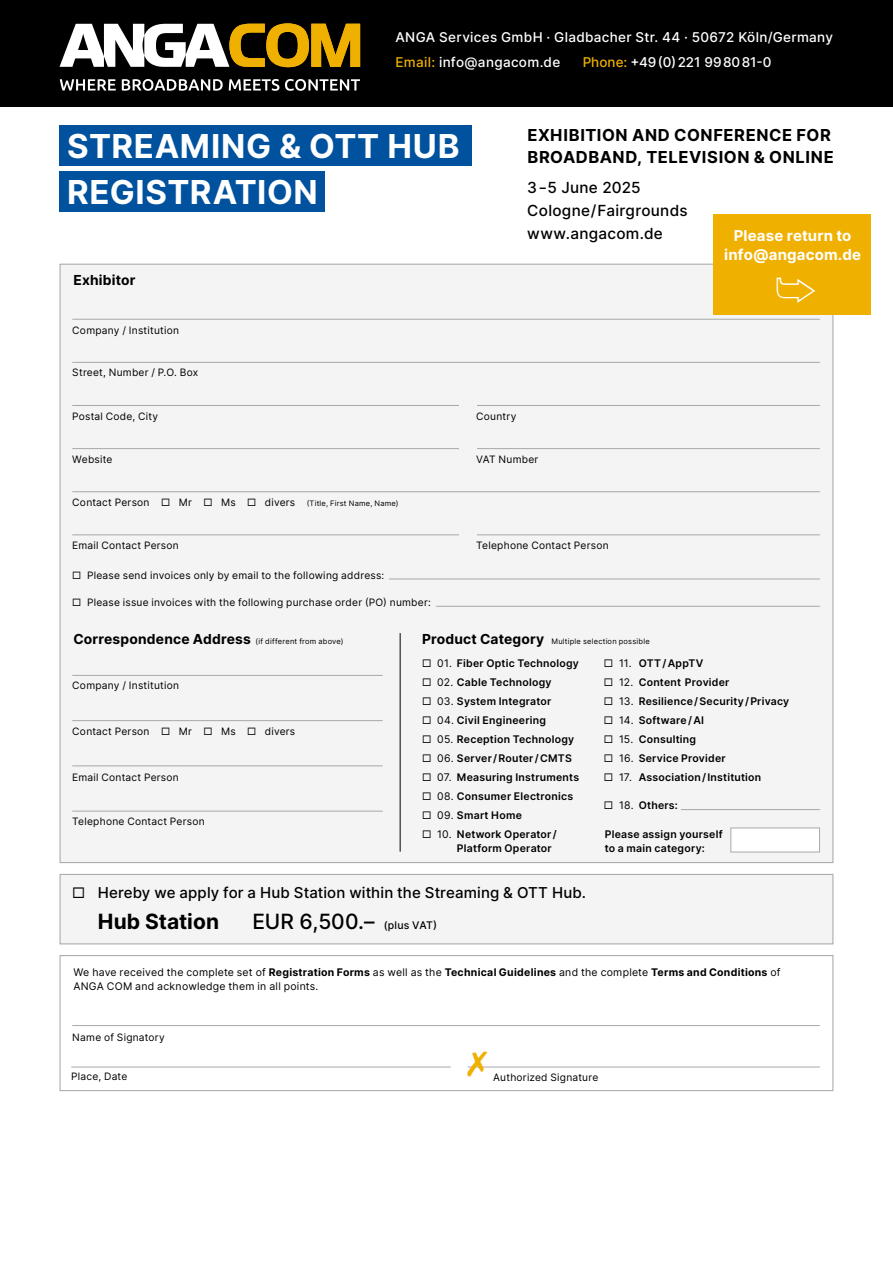
<style>
.page{position:relative;width:893px;height:1263px;background:#fff}
.page>*{position:absolute;margin:0;border:0;box-sizing:border-box;transform-origin:0 0}
.t1{font:700 33px "Inter";letter-spacing:.02em;color:#fff}
.t2{font:500 21px "Inter";color:#000}
.t3{font:700 21px "Inter";color:#000}
.t4{font:700 16.5px "Inter";letter-spacing:.035em;color:#000}
.t5{font:500 15.3px "Inter";letter-spacing:.02em;color:#000}
.t6{font:500 15px "Inter";letter-spacing:.005em;color:#000}
.Text{font:700 15px "Inter";letter-spacing:.01em;color:#fff}
.t7{font:700 13.8px "Inter";letter-spacing:.015em;color:#000}
.t8{font:500 13.5px "Inter";letter-spacing:.02em;color:#fff}
.t9{font:500 13.5px "Inter";color:#fff}
.t10{font:600 10.5px/13.5px "Inter";letter-spacing:.025em;color:#000}
.t11{font:10.5px/14.2px "Inter";letter-spacing:.025em;color:#000}
.t12{font:10.2px "Inter";letter-spacing:.025em;color:#000}
.t13{font:7.5px "Inter";letter-spacing:.03em;color:#000}
.s1{color:#f0b000}
.s2{font-size:7.5px}
.s3{font-weight:700;font-size:13.8px}
.s4{font-weight:400}
.s5{font-size:10.5px}
.s6{font-weight:700}
</style>
<div class="page">
<div style="left:0;top:0;width:893px;height:106px;background:#000"></div>
<svg style="left:60px;top:23px;width:300px;height:45px"></svg>
<svg style="left:60px;top:79px;width:56px;height:12px"></svg>
<svg style="left:122px;top:79px;width:101px;height:12px"></svg>
<svg style="left:229px;top:79px;width:50px;height:12px"></svg>
<svg style="left:285px;top:79px;width:75px;height:12px"></svg>
<div style="left:60px;top:264px;width:773px;height:599px;background:#f4f4f5;border:1px solid #a7a8aa"></div>
<div style="left:60px;top:955px;width:773px;height:136px;border:1px solid #a7a8aa"></div>
<div style="left:60px;top:874px;width:773px;height:70px;background:#f4f4f5;border:1px solid #a7a8aa"></div>
<hr style="left:72px;top:319px;width:748px;height:1px;background:#a7a8aa">
<hr style="left:72px;top:405px;width:748px;height:1px;background:#a7a8aa">
<hr style="left:72px;top:491px;width:748px;height:1px;background:#a7a8aa">
<hr style="left:72px;top:362px;width:748px;height:1px;background:#a7a8aa">
<hr style="left:72px;top:448px;width:748px;height:1px;background:#a7a8aa">
<hr style="left:72px;top:534px;width:748px;height:1px;background:#a7a8aa">
<hr style="left:389px;top:579px;width:431px;height:1px;background:#a7a8aa">
<hr style="left:436px;top:606px;width:384px;height:1px;background:#a7a8aa">
<div style="left:459px;top:529px;width:17px;height:9px;background:#f4f4f5"></div>
<div style="left:459px;top:443px;width:17px;height:9px;background:#f4f4f5"></div>
<div style="left:459px;top:400px;width:17px;height:8px;background:#f4f4f5"></div>
<hr style="left:72px;top:675px;width:311px;height:1px;background:#a7a8aa">
<hr style="left:72px;top:765px;width:311px;height:1px;background:#a7a8aa">
<hr style="left:72px;top:720px;width:311px;height:1px;background:#a7a8aa">
<hr style="left:72px;top:811px;width:311px;height:1px;background:#a7a8aa">
<hr style="left:681px;top:809px;width:139px;height:1px;background:#a7a8aa">
<hr style="left:400px;top:633px;width:1px;height:219px;background:#000">
<div style="left:730px;top:828px;width:90px;height:24px;background:#fff;border:1px solid #a7a8aa"></div>
<hr style="left:72px;top:1025px;width:748px;height:1px;background:#a7a8aa">
<hr style="left:71px;top:1067px;width:380px;height:1px;background:#a7a8aa">
<hr style="left:468px;top:1067px;width:352px;height:1px;background:#a7a8aa">
<div style="left:60px;top:125px;width:412px;height:41px;background:#00519e"></div>
<div style="left:60px;top:171px;width:265px;height:41px;background:#00519e"></div>
<div style="left:713px;top:214px;width:158px;height:101px;background:#f0b000"></div>
<svg style="left:468px;top:1066px;width:19px;height:2px"></svg>
<p class="t8" style="left:395px;top:27px;width:439px">ANGA Services GmbH · Gladbacher Str. 44 · 50672 Köln/Germany</p>
<p class="t8" style="left:395px;top:52px;width:166px"><span class="s1">Email:</span> info@angacom.de</p>
<p class="t9" style="left:583px;top:52px;width:190px"><span class="s1">Phone:</span> +49(0)221 998081-0</p>
<p class="t4" style="left:527px;top:123px;width:305px">EXHIBITION AND CONFERENCE FOR</p>
<p class="t4" style="left:527px;top:145px;width:308px">BROADBAND, TELEVISION &amp; ONLINE</p>
<p class="t1" style="left:67px;top:122px;width:394px">STREAMING &amp; OTT HUB</p>
<p class="t1" style="left:67px;top:168px;width:252px">REGISTRATION</p>
<p class="t5" style="left:527px;top:176px;width:115px">3 –5 June 2025</p>
<p class="t5" style="left:527px;top:200px;width:162px">Cologne/Fairgrounds</p>
<p class="t5" style="left:527px;top:222px;width:137px">www.angacom.de</p>
<p class="Text" style="left:734px;top:225px;width:119px">Please return to</p>
<p class="Text" style="left:724px;top:244px;width:138px">info@angacom.de</p>
<p class="t7" style="left:73px;top:270px;width:64px">Exhibitor</p>
<p class="t12" style="left:72px;top:323px;width:108px">Company / Institution</p>
<p class="t12" style="left:72px;top:365px;width:127px">Street, Number / P.O. Box</p>
<p class="t12" style="left:72px;top:408px;width:87px">Postal Code, City</p>
<p class="t12" style="left:72px;top:452px;width:42px">Website</p>
<p class="t12" style="left:72px;top:495px;width:328px">Contact Person ◻ Mr ◻ Ms ◻ divers <span class="s2">(Title, First Name, Name)</span></p>
<p class="t12" style="left:72px;top:538px;width:108px">Email Contact Person</p>
<p class="t12" style="left:72px;top:567px;width:314px">◻ Please send invoices only by email to the following address:</p>
<p class="t12" style="left:72px;top:594px;width:360px">◻ Please issue invoices with the following purchase order (PO) number:</p>
<p class="t12" style="left:476px;top:408px;width:42px">Country</p>
<p class="t12" style="left:476px;top:452px;width:64px">VAT Number</p>
<p class="t12" style="left:476px;top:538px;width:134px">Telephone Contact Person</p>
<p class="t13" style="left:73px;top:636px;width:272px"><span class="s3">Correspondence Address</span> (if different from above)</p>
<p class="t13" style="left:422px;top:636px;width:229px"><span class="s3">Product Category</span> Multiple selection possible</p>
<p class="t12" style="left:72px;top:678px;width:108px">Company / Institution</p>
<p class="t10" style="left:422px;top:656px;width:158px">◻ <span class="s4">01.</span> Fiber Optic Technology</p>
<p class="t10" style="left:422px;top:675px;width:131px">◻ <span class="s4">02.</span> Cable Technology</p>
<p class="t10" style="left:422px;top:694px;width:131px">◻ <span class="s4">03.</span> System Integrator</p>
<p class="t10" style="left:422px;top:713px;width:125px">◻ <span class="s4">04.</span> Civil Engineering</p>
<p class="t10" style="left:422px;top:732px;width:154px">◻ <span class="s4">05.</span> Reception Technology</p>
<p class="t10" style="left:422px;top:751px;width:151px">◻ <span class="s4">06.</span> Server/Router/CMTS</p>
<p class="t10" style="left:422px;top:770px;width:159px">◻ <span class="s4">07.</span> Measuring Instruments</p>
<p class="t10" style="left:422px;top:789px;width:153px">◻ <span class="s4">08.</span> Consumer Electronics</p>
<p class="t10" style="left:422px;top:808px;width:101px">◻ <span class="s4">09.</span> Smart Home</p>
<p class="t10" style="left:457px;top:827px;width:101px;text-indent:-35px">◻ <span class="s4">10.</span> Network Operator/<br>Platform Operator</p>
<p class="t10" style="left:604px;top:656px;width:101px">◻ <span class="s4">11.</span> OTT/AppTV</p>
<p class="t10" style="left:604px;top:675px;width:127px">◻ <span class="s4">12.</span> Content Provider</p>
<p class="t10" style="left:604px;top:694px;width:187px">◻ <span class="s4">13.</span> Resilience/Security/Privacy</p>
<p class="t10" style="left:604px;top:713px;width:102px">◻ <span class="s4">14.</span> Software/AI</p>
<p class="t10" style="left:604px;top:732px;width:94px">◻ <span class="s4">15.</span> Consulting</p>
<p class="t10" style="left:604px;top:751px;width:123px">◻ <span class="s4">16.</span> Service Provider</p>
<p class="t10" style="left:604px;top:770px;width:159px">◻ <span class="s4">17.</span> Association/Institution</p>
<p class="t10" style="left:604px;top:798px;width:76px">◻ <span class="s4">18.</span> Others:</p>
<p class="t12" style="left:72px;top:724px;width:225px">Contact Person ◻ Mr ◻ Ms ◻ divers</p>
<p class="t12" style="left:72px;top:769px;width:108px">Email Contact Person</p>
<p class="t12" style="left:72px;top:814px;width:134px">Telephone Contact Person</p>
<p class="t10" style="left:605px;top:827px;width:119px">Please assign yourself to a main category:</p>
<p class="t6" style="left:72px;top:882px;width:515px">◻ Hereby we apply for a Hub Station within the Streaming &amp; OTT Hub.</p>
<p class="t3" style="left:98px;top:906px;width:123px">Hub Station</p>
<p class="t2" style="left:252px;top:906px;width:186px">EUR 6,500.– <span class="s5">(plus VAT)</span></p>
<p class="t11" style="left:73px;top:965px;width:709px">We have received the complete set of <span class="s6">Registration Forms</span> as well as the <span class="s6">Technical Guidelines</span> and the complete <span class="s6">Terms and Conditions</span> of<br>ANGA COM and acknowledge them in all points.</p>
<p class="t12" style="left:72px;top:1030px;width:94px">Name of Signatory</p>
<p class="t12" style="left:71px;top:1069px;width:58px">Place, Date</p>
<p class="t12" style="left:493px;top:1070px;width:107px">Authorized Signature</p>
</div>
